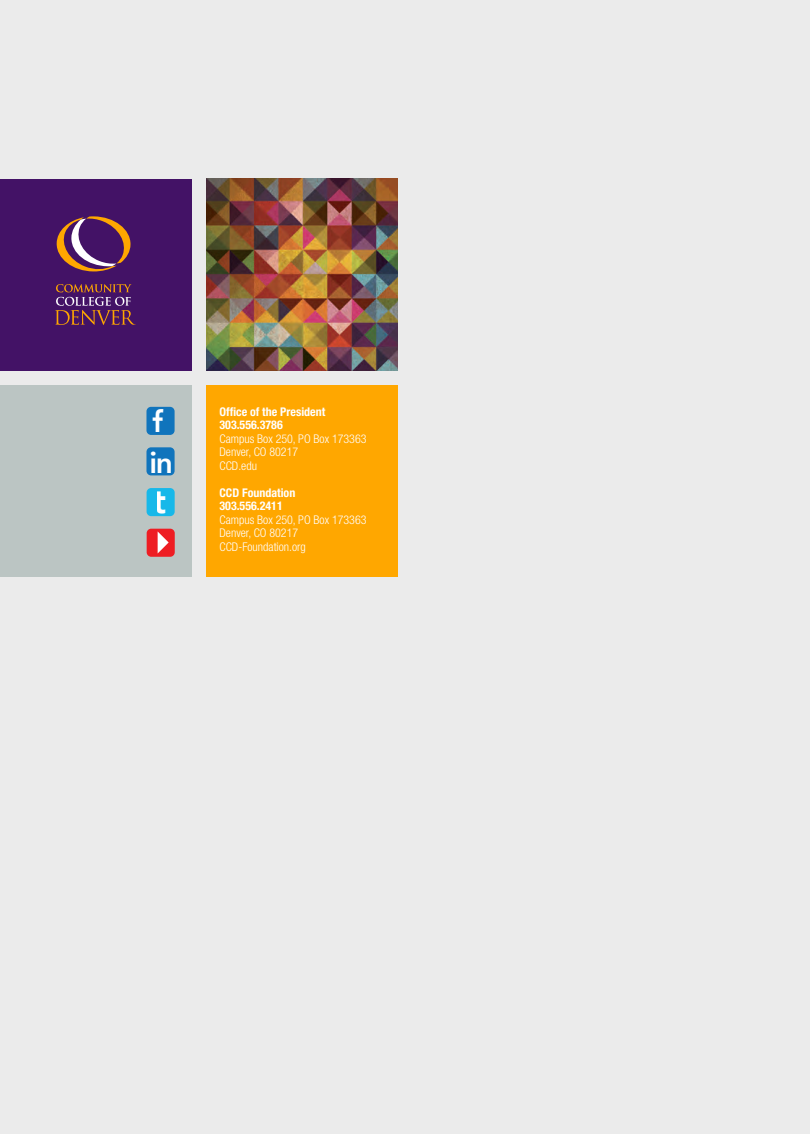
<style>
.page{position:relative;width:810px;height:1134px;background:#ebebeb}
.page>*{position:absolute;margin:0;border:0;box-sizing:border-box;transform-origin:0 0}
.t1{font:800 34.65px "Avenir";color:#fff}
.t2{font:800 29.85px "Avenir";color:#fff}
.Body_flush_left{font:300 condensed 12px "Helvetica Neue";color:#fff}
.Body_flush_left-2{font:700 condensed 12px "Helvetica Neue";color:#fff}
</style>
<div class="page">
<div style="left:0;top:179px;width:192px;height:191px;background:#431266"></div>
<svg style="left:56px;top:216px;width:75px;height:56px"></svg>
<svg style="left:55px;top:284px;width:81px;height:41px"></svg>
<div style="left:0;top:385px;width:192px;height:191px;background:#bbc5c3"></div>
<img style="left:206px;top:179px;width:192px;height:191px">
<div style="left:206px;top:385px;width:192px;height:191px;background:#ffa700"></div>
<div style="left:146px;top:407px;width:29px;height:28px;background:#1074bc;border-radius:5px"></div>
<div style="left:146px;top:447px;width:29px;height:28px;background:#1074bc;border-radius:5px"></div>
<div style="left:147px;top:488px;width:28px;height:28px;background:#17b8e9;border-radius:5px"></div>
<div style="left:147px;top:529px;width:28px;height:28px;background:#ee1d23;border-radius:5px"></div>
<svg style="left:158px;top:532px;width:11px;height:21px"></svg>
<p class="t2" style="left:153px;top:395px;width:12px">f</p>
<p class="t2" style="left:150px;top:435px;width:25px">in</p>
<p class="t1" style="left:153px;top:470px;width:15px">t</p>
<p class="Body_flush_left-2" style="left:219px;top:404px;width:107px">Office of the President</p>
<p class="Body_flush_left-2" style="left:219px;top:418px;width:65px">303.556.3786</p>
<p class="Body_flush_left" style="left:219px;top:432px;width:149px">Campus Box 250, PO Box 173363</p>
<p class="Body_flush_left" style="left:219px;top:445px;width:80px">Denver, CO 80217</p>
<p class="Body_flush_left" style="left:219px;top:459px;width:39px">CCD.edu</p>
<p class="Body_flush_left-2" style="left:219px;top:485px;width:77px">CCD Foundation</p>
<p class="Body_flush_left-2" style="left:219px;top:499px;width:65px">303.556.2411</p>
<p class="Body_flush_left" style="left:219px;top:513px;width:149px">Campus Box 250, PO Box 173363</p>
<p class="Body_flush_left" style="left:219px;top:526px;width:80px">Denver, CO 80217</p>
<p class="Body_flush_left" style="left:219px;top:540px;width:88px">CCD-Foundation.org</p>
</div>
